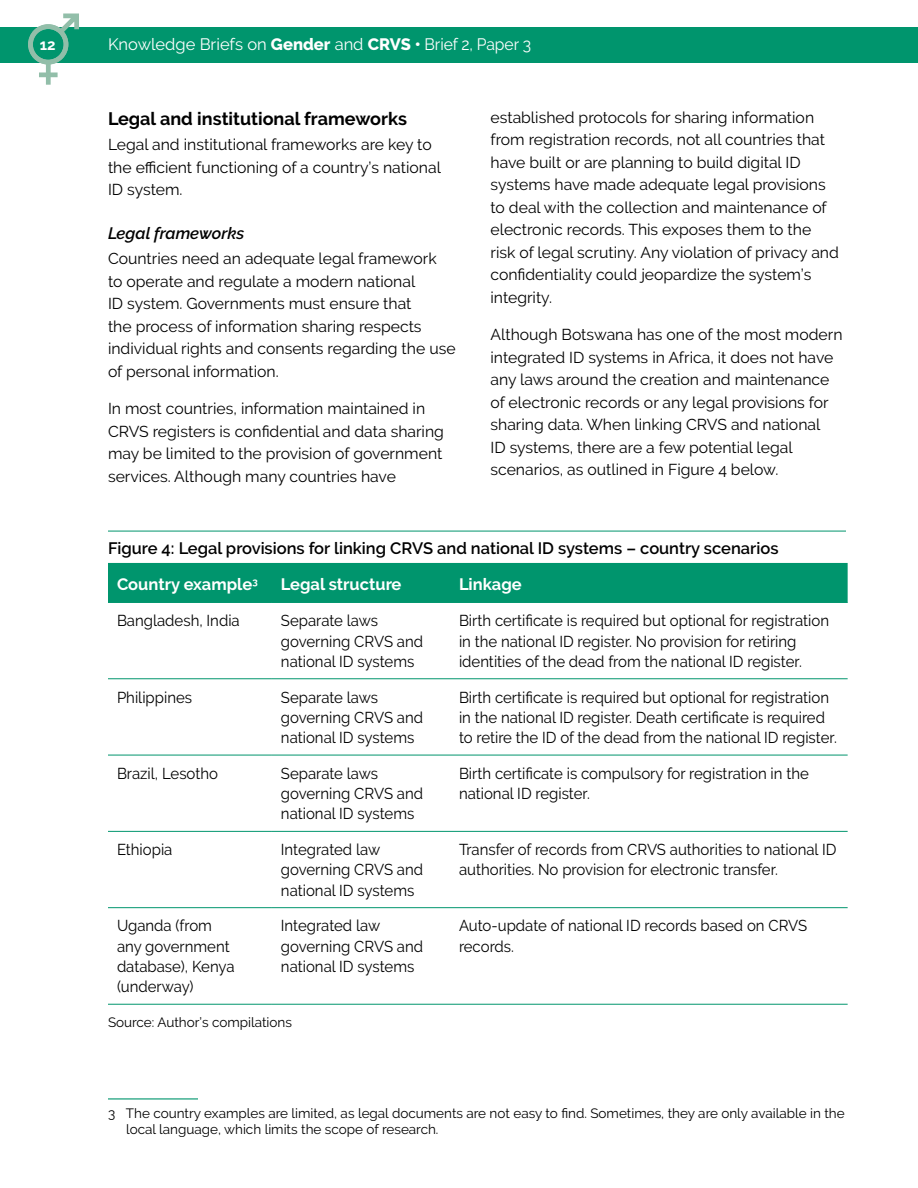
<style>
.page{position:relative;width:918px;height:1188px;background:#fff}
.page>*{position:absolute;margin:0;border:0;box-sizing:border-box;transform-origin:0 0}
.t1{font:700 18px "Raleway";color:#000}
.table_caption_no_rul{font:600 16.5px "Raleway";color:#000}
.t2{font:16.5px "Raleway";color:#fff}
.T1{font:700 16.5px "Raleway";color:#fff}
.t3{font:italic 600 16.5px "Raleway";color:#000}
.T2{font:15.75px/22.5px "Raleway";color:#000}
.T2-2{font:15.75px/20.2px "Raleway";color:#000;scale:.95 1}
.t4{font:700 15px "Raleway";color:#fff}
.Note{font:13.5px/16.5px "Raleway";color:#000}
.source{font:13.5px "Raleway";color:#000}
.s1{font-weight:800}
</style>
<div class="page">
<div style="left:0;top:27px;width:918px;height:36px;background:#00956d"></div>
<svg style="left:28px;top:14px;width:51px;height:71px"></svg>
<hr style="left:108px;top:531px;width:738px;height:1px;background:#00956d">
<div style="left:108px;top:563px;width:740px;height:39px;background:#00956d"></div>
<hr style="left:108px;top:678px;width:164px;height:1px;background:#00956d">
<hr style="left:272px;top:678px;width:178px;height:1px;background:#00956d">
<hr style="left:450px;top:678px;width:398px;height:1px;background:#00956d">
<hr style="left:108px;top:755px;width:164px;height:1px;background:#00956d">
<hr style="left:272px;top:755px;width:178px;height:1px;background:#00956d">
<hr style="left:450px;top:755px;width:398px;height:1px;background:#00956d">
<hr style="left:108px;top:907px;width:164px;height:1px;background:#00956d">
<hr style="left:272px;top:907px;width:178px;height:1px;background:#00956d">
<hr style="left:450px;top:907px;width:398px;height:1px;background:#00956d">
<hr style="left:108px;top:602px;width:164px;height:1px;background:#00956d">
<hr style="left:272px;top:602px;width:178px;height:1px;background:#00956d">
<hr style="left:450px;top:602px;width:398px;height:1px;background:#00956d">
<hr style="left:108px;top:831px;width:164px;height:1px;background:#00956d">
<hr style="left:272px;top:831px;width:178px;height:1px;background:#00956d">
<hr style="left:450px;top:831px;width:398px;height:1px;background:#00956d">
<hr style="left:108px;top:1004px;width:164px;height:1px;background:#00956d">
<hr style="left:272px;top:1004px;width:178px;height:1px;background:#00956d">
<hr style="left:450px;top:1004px;width:398px;height:1px;background:#00956d">
<hr style="left:108px;top:1098px;width:90px;height:2px;background:#00956d">
<p class="t4" style="left:40px;top:36px;width:17px">12</p>
<p class="t2" style="left:108px;top:35px;width:425px">Knowledge Briefs on <span class="s1">Gender</span> and <span class="s1">CRVS •</span> Brief 2, Paper 3</p>
<h3 class="t1" style="left:108px;top:108px;width:301px">Legal and institutional frameworks</h3>
<p class="T2" style="left:108px;top:134px;width:334px">Legal and institutional frameworks are key to the efficient functioning of a country’s national<br>ID system.</p>
<h4 class="t3" style="left:108px;top:224px;width:138px">Legal frameworks</h4>
<p class="T2" style="left:108px;top:248px;width:349px">Countries need an adequate legal framework<br>to operate and regulate a modern national<br>ID system. Governments must ensure that<br>the process of information sharing respects individual rights and consents regarding the use of personal information.</p>
<p class="T2" style="left:108px;top:398px;width:337px">In most countries, information maintained in CRVS registers is confidential and data sharing may be limited to the provision of government services. Although many countries have</p>
<p class="T2" style="left:490px;top:106px;width:350px">established protocols for sharing information from registration records, not all countries that have built or are planning to build digital ID systems have made adequate legal provisions to deal with the collection and maintenance of electronic records. This exposes them to the risk of legal scrutiny. Any violation of privacy and confidentiality could jeopardize the system’s integrity.</p>
<p class="T2" style="left:490px;top:323px;width:354px">Although Botswana has one of the most modern integrated ID systems in Africa, it does not have any laws around the creation and maintenance of electronic records or any legal provisions for sharing data. When linking CRVS and national<br>ID systems, there are a few potential legal scenarios, as outlined in Figure 4 below.</p>
<p class="table_caption_no_rul" style="left:108px;top:539px;width:672px">Figure 4: Legal provisions for linking CRVS and national ID systems – country scenarios</p>
<p class="T1" style="left:117px;top:575px;width:142px">Country example<sup>3</sup></p>
<p class="T1" style="left:281px;top:575px;width:122px">Legal structure</p>
<p class="T1" style="left:459px;top:575px;width:64px">Linkage</p>
<p class="T2-2" style="left:117px;top:611px;width:131px">Bangladesh, India</p>
<p class="T2-2" style="left:281px;top:611px;width:151px">Separate laws governing CRVS and national ID systems</p>
<p class="T2-2" style="left:459px;top:611px;width:391px">Birth certificate is required but optional for registration in the national ID register. No provision for retiring identities of the dead from the national ID register.</p>
<p class="T2-2" style="left:117px;top:687px;width:81px">Philippines</p>
<p class="T2-2" style="left:281px;top:687px;width:151px">Separate laws governing CRVS and national ID systems</p>
<p class="T2-2" style="left:459px;top:687px;width:399px">Birth certificate is required but optional for registration in the national ID register. Death certificate is required to retire the ID of the dead from the national ID register.</p>
<p class="T2-2" style="left:117px;top:763px;width:108px">Brazil, Lesotho</p>
<p class="T2-2" style="left:281px;top:763px;width:151px">Separate laws governing CRVS and national ID systems</p>
<p class="T2-2" style="left:459px;top:763px;width:370px">Birth certificate is compulsory for registration in the national ID register.</p>
<p class="T2-2" style="left:117px;top:839px;width:60px">Ethiopia</p>
<p class="T2-2" style="left:281px;top:839px;width:151px">Integrated law governing CRVS and national ID systems</p>
<p class="T2-2" style="left:459px;top:839px;width:399px">Transfer of records from CRVS authorities to national ID authorities. No provision for electronic transfer.</p>
<p class="T2-2" style="left:117px;top:916px;width:125px">Uganda (from any government database), Kenya (underway)</p>
<p class="T2-2" style="left:281px;top:916px;width:151px">Integrated law governing CRVS and national ID systems</p>
<p class="T2-2" style="left:459px;top:916px;width:368px">Auto-update of national ID records based on CRVS records.</p>
<p class="source" style="left:108px;top:1015px;width:186px">Source: Author’s compilations</p>
<p class="Note" style="left:126px;top:1104px;width:720px;text-indent:-18px">3 The country examples are limited, as legal documents are not easy to find. Sometimes, they are only available in the local language, which limits the scope of research.</p>
</div>
